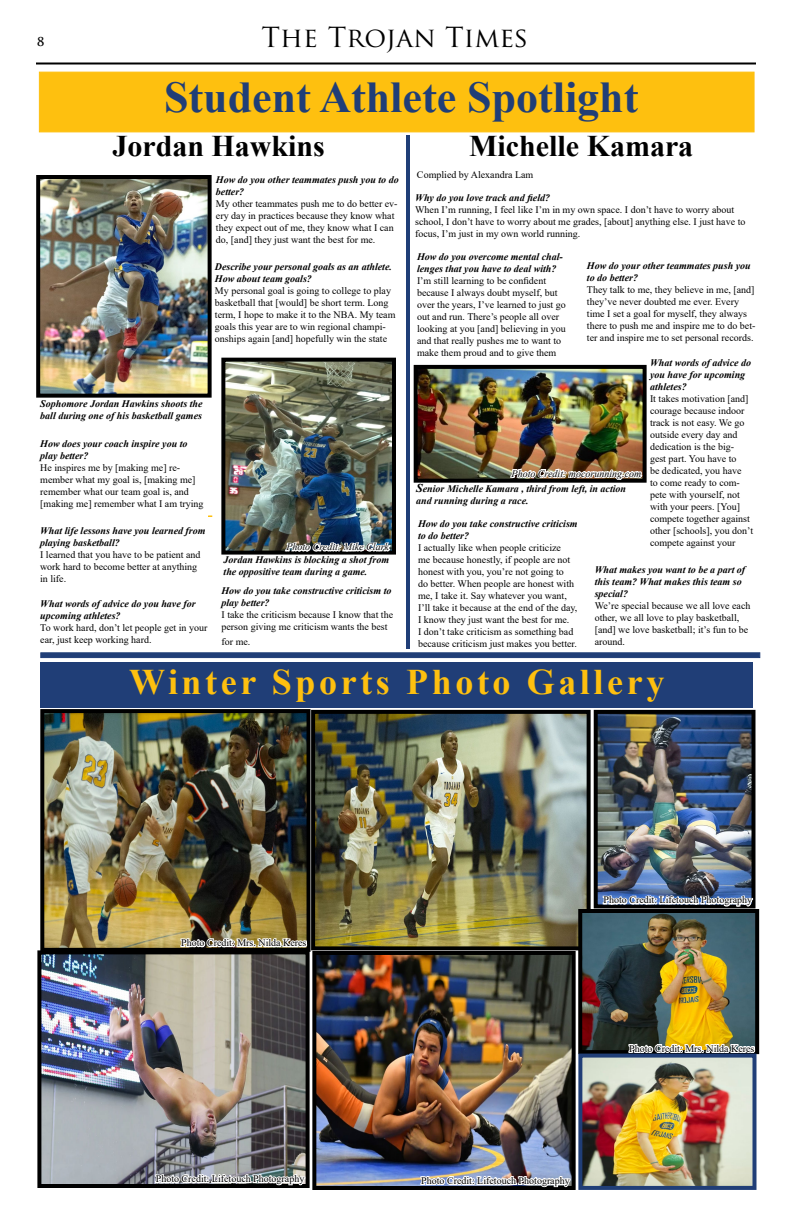
<style>
.page{position:relative;width:792px;height:1224px;background:#fff}
.page>*{position:absolute;margin:0;border:0;box-sizing:border-box;transform-origin:0 0}
.t1{font:700 44px "Times New Roman";color:#203e77}
.t2{font:700 36px "Times New Roman";letter-spacing:.1em;color:#fec00f}
.t3{font:700 30px "Times New Roman";color:#000}
.t4{font:27px "Trajan Pro";color:#000}
.t5{font:700 12px "Trajan Pro";color:#000}
.t6{font:10px/12px "Times New Roman";color:#000}
.t7{font:italic 700 10px/12px "Times New Roman";color:#000}
.t8{font:italic 10px "Times New Roman";color:#000}
.s1{font-size:12px}
</style>
<div class="page">
<hr style="left:36px;top:62px;width:720px;height:2px;background:#000">
<div style="left:39px;top:72px;width:716px;height:60px;background:#fec00f"></div>
<svg style="left:40px;top:652px;width:720px;height:6px;background:#2a477d"></svg>
<img style="left:41px;top:180px;width:166px;height:213px">
<div style="left:36px;top:175px;width:176px;height:223px;border:4px solid #000"></div>
<img style="left:226px;top:363px;width:165px;height:187px">
<div style="left:221px;top:358px;width:175px;height:197px;border:4px solid #000"></div>
<img style="left:419px;top:370px;width:223px;height:108px">
<div style="left:414px;top:365px;width:233px;height:118px;border:4px solid #000"></div>
<hr style="left:407px;top:136px;width:3px;height:513px;background:#203e77">
<img style="left:509px;top:457px;width:135px;height:26px">
<img style="left:283px;top:530px;width:109px;height:25px">
<img style="left:45px;top:714px;width:261px;height:233px">
<div style="left:40px;top:709px;width:271px;height:243px;border:4px solid #000"></div>
<img style="left:316px;top:715px;width:270px;height:230px">
<div style="left:311px;top:710px;width:280px;height:240px;border:4px solid #000"></div>
<img style="left:599px;top:715px;width:152px;height:188px">
<div style="left:594px;top:710px;width:162px;height:198px;border:4px solid #000"></div>
<img style="left:42px;top:955px;width:263px;height:228px">
<div style="left:37px;top:950px;width:273px;height:238px;border:4px solid #000"></div>
<div style="left:40px;top:662px;width:713px;height:46px;background:#203e77"></div>
<img style="left:317px;top:956px;width:254px;height:229px">
<div style="left:312px;top:951px;width:264px;height:239px;border:4px solid #000"></div>
<img style="left:583px;top:914px;width:171px;height:135px">
<div style="left:578px;top:909px;width:181px;height:145px;border:4px solid #000"></div>
<img style="left:583px;top:1059px;width:168px;height:126px">
<div style="left:578px;top:1054px;width:178px;height:136px;border:4px solid #203e77"></div>
<svg style="left:179px;top:931px;width:130px;height:19px"></svg>
<svg style="left:154px;top:1170px;width:153px;height:18px"></svg>
<svg style="left:419px;top:1171px;width:153px;height:19px"></svg>
<svg style="left:602px;top:891px;width:153px;height:23px"></svg>
<svg style="left:627px;top:1037px;width:130px;height:19px"></svg>
<p class="t5" style="left:37px;top:34px;width:9px">8</p>
<h3 class="t4" style="left:262px;top:20px;width:268px">The Trojan Times</h3>
<h1 class="t1" style="left:164px;top:65px;width:476px">Student Athlete Spotlight</h1>
<h3 class="t3" style="left:112px;top:124px;width:214px">Jordan Hawkins</h3>
<p class="t6" style="left:417px;top:168px;width:118px">Complied by Alexandra Lam</p>
<h3 class="t3" style="left:469px;top:125px;width:226px">Michelle Kamara</h3>
<p class="t7" style="left:415px;top:191px;width:136px">Why do you love track and field?</p>
<p class="t6" style="left:415px;top:203px;width:332px">When I’m running, I feel like I’m in my own space. I don’t have to worry about school, I don’t have to worry about me grades, [about] anything else. I just have to focus, I’m just in my own world running.</p>
<p class="t7" style="left:417px;top:250px;width:147px">How do you overcome mental chal&shy;lenges that you have to deal with?</p>
<p class="t6" style="left:417px;top:274px;width:150px">I’m still learning to be confident because I always doubt myself, but over the years, I’ve learned to just go out and run. There’s people all over looking at you [and] believing in you and that really pushes me to want to make them proud and to give them</p>
<p class="t7" style="left:216px;top:173px;width:184px">How do you other teammates push you to do better?</p>
<p class="t6" style="left:216px;top:197px;width:183px">My other teammates push me to do better ev&shy;ery day in practices because they know what they expect out of me, they know what I can do, [and] they just want the best for me.</p>
<p class="t7" style="left:587px;top:259px;width:165px">How do your other teammates push you to do better?</p>
<p class="t6" style="left:587px;top:283px;width:170px">They talk to me, they believe in me, [and] they’ve never doubted me ever. Every time I set a goal for myself, they always there to push me and inspire me to do bet&shy;ter and inspire me to set personal records.</p>
<p class="t7" style="left:650px;top:356px;width:103px">What words of advice do you have for upcoming athletes?</p>
<p class="t6" style="left:650px;top:392px;width:105px">It takes motivation [and] courage because indoor track is not easy. We go outside every day and dedication is the big-<br>gest part. You have to<br>be dedicated, you have<br>to come ready to com&shy;pete with yourself, not with your peers. [You] compete together against other [schools], you don’t compete against your</p>
<p class="t7" style="left:215px;top:260px;width:178px">Describe your personal goals as an athlete.<br>How about team goals?</p>
<p class="t6" style="left:215px;top:284px;width:182px">My personal goal is going to college to play basketball that [would] be short term. Long term, I hope to make it to the NBA. My team goals this year are to win regional champi&shy;onships again [and] hopefully win the state</p>
<p class="t7" style="left:40px;top:398px;width:164px">Sophomore Jordan Hawkins shoots the ball during one of his basketball games</p>
<p class="t7" style="left:40px;top:437px;width:149px">How does your coach inspire you to play better?</p>
<p class="t6" style="left:40px;top:461px;width:165px">He inspires me by [making me] re&shy;member what my goal is, [making me] remember what our team goal is, and [making me] remember what I am trying</p>
<p class="t8" style="left:512px;top:467px;width:131px">Photo Credit: mocorunning.com</p>
<p class="t7" style="left:416px;top:483px;width:212px"><span class="s1">S</span>enior Michelle Kamara , third from left, in action and running during a race.</p>
<p class="t7" style="left:418px;top:517px;width:161px">How do you take constructive criticism to do better?</p>
<p class="t6" style="left:418px;top:541px;width:161px">I actually like when people criticize<br>me because honestly, if people are not honest with you, you’re not going to<br>do better. When people are honest with me, I take it. Say whatever you want, I’ll take it because at the end of the day, I know they just want the best for me.<br>I don’t take criticism as something bad because criticism just makes you better.</p>
<p class="t7" style="left:40px;top:525px;width:167px">What life lessons have you learned from playing basketball?</p>
<p class="t6" style="left:40px;top:549px;width:162px">I learned that you have to be patient and work hard to become better at anything in life.</p>
<p class="t7" style="left:40px;top:598px;width:157px">What words of advice do you have for upcoming athletes?</p>
<p class="t6" style="left:40px;top:621px;width:169px">To work hard, don’t let people get in your ear, just keep working hard.</p>
<p class="t8" style="left:286px;top:540px;width:104px">Photo Credit: Mike Clark</p>
<p class="t7" style="left:224px;top:554px;width:167px">Jordan Hawkins is blocking a shot from the oppositive team during a game.</p>
<p class="t7" style="left:595px;top:564px;width:152px">What makes you want to be a part of this team? What makes this team so special?</p>
<p class="t6" style="left:595px;top:600px;width:157px">We’re special because we all love each other, we all love to play basketball, [and] we love basketball; it’s fun to be around.</p>
<p class="t7" style="left:222px;top:585px;width:172px">How do you take constructive criticism to play better?</p>
<p class="t6" style="left:222px;top:609px;width:173px">I take the criticism because I know that the person giving me criticism wants the best</p>
<p class="t6" style="left:222px;top:635px;width:30px">for me.</p>
<h2 class="t2" style="left:129px;top:656px;width:537px">Winter Sports Photo Gallery</h2>
<p class="t6" style="left:181px;top:936px;width:127px">Photo Credit: Mrs. Nilda Keres</p>
<p class="t6" style="left:604px;top:894px;width:150px">Photo Credit: Lifetouch Photography</p>
<p class="t6" style="left:629px;top:1042px;width:127px">Photo Credit: Mrs. Nilda Keres</p>
<p class="t6" style="left:156px;top:1172px;width:150px">Photo Credit: Lifetouch Photography</p>
<p class="t6" style="left:421px;top:1174px;width:150px">Photo Credit: Lifetouch Photography</p>
</div>
